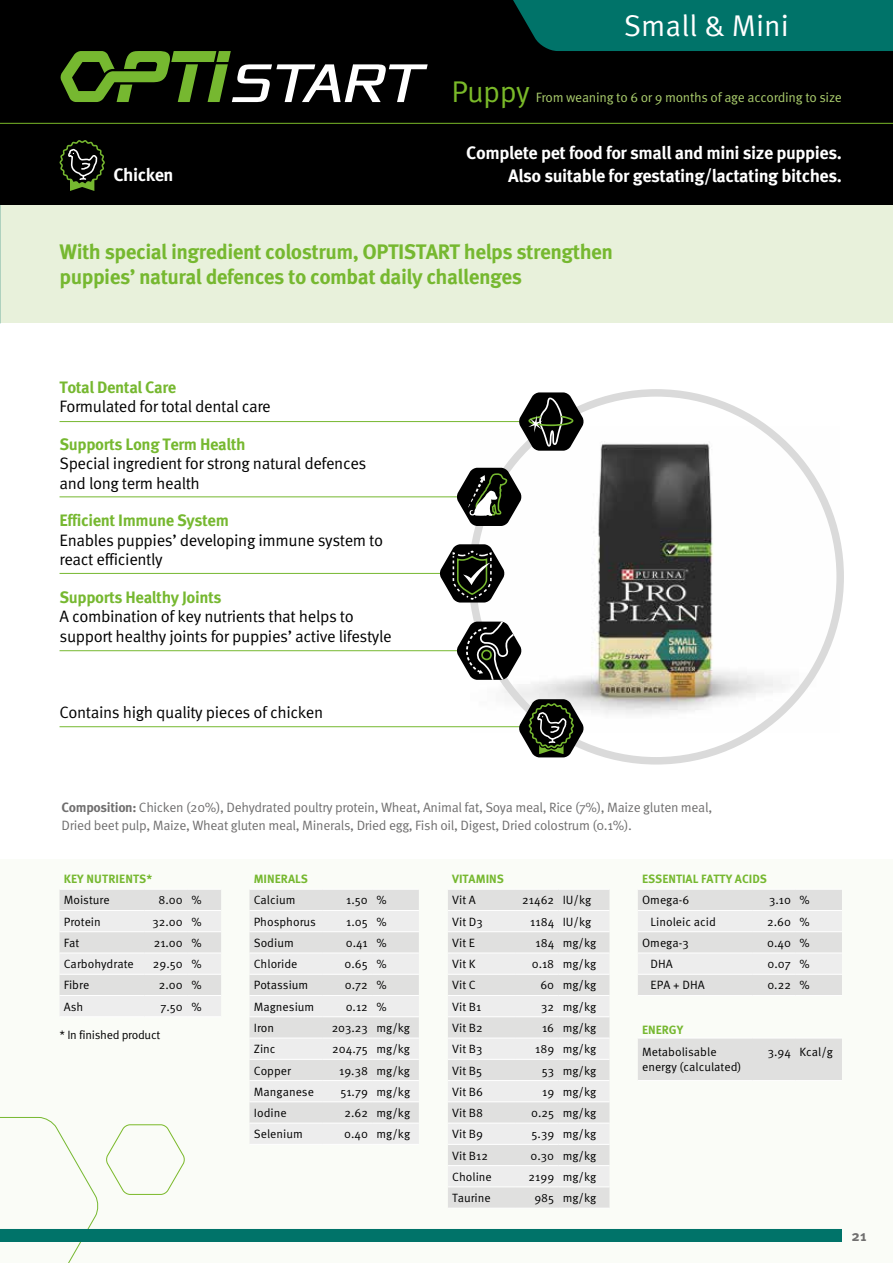
<style>
.page{position:relative;width:893px;height:1263px;background:#fff}
.page>*{position:absolute;margin:0;border:0;box-sizing:border-box;transform-origin:0 0}
.t1{font:30px "Meta Pro Norm";color:#fff}
.t2{font:30px "Meta Pro Norm";letter-spacing:-.02em;color:#7ab929}
.t3{font:700 21px/25.5px "Meta Pro";letter-spacing:-.025em;color:#76b830}
.t4{font:700 18px "Meta Pro";letter-spacing:-.025em;color:#fff}
.t5{font:16.5px/19.5px "Meta Pro Norm";letter-spacing:-.025em;color:#000}
.t6{font:700 16.5px "Meta Pro";letter-spacing:-.025em;color:#76b830}
.t7{font:700 15px "Meta Pro";color:#706f6f}
.t8{font:13.5px/18px "Meta Pro Norm";letter-spacing:-.025em;color:#706f6f}
.t9{font:13.5px "Meta Pro Norm";letter-spacing:-.02em;color:#aacd6d}
.t10{font:12px/15px "Meta Pro Norm";color:#000}
.t11{font:700 12px "Meta Pro";color:#76b830}
.t12{font:12px "Meta Pro Norm";letter-spacing:-.025em;color:#000}
.s1{font-family:"Meta Pro";font-weight:700}
</style>
<div class="page">
<div style="left:0;top:859px;width:893px;height:404px;background:#fafcf7"></div>
<div style="left:0;top:179px;width:893px;height:144px;background:#e8f1db"></div>
<img style="left:470px;top:426px;width:369px;height:306px">
<hr style="left:60px;top:650px;width:401px;height:1px;background:#76b830">
<hr style="left:60px;top:573px;width:401px;height:1px;background:#76b830">
<hr style="left:60px;top:496px;width:403px;height:1px;background:#76b830">
<hr style="left:60px;top:726px;width:464px;height:1px;background:#76b830">
<hr style="left:60px;top:421px;width:482px;height:1px;background:#76b830">
<svg style="left:519px;top:699px;width:65px;height:58px"></svg>
<svg style="left:440px;top:544px;width:65px;height:58px"></svg>
<svg style="left:457px;top:622px;width:65px;height:58px"></svg>
<svg style="left:457px;top:468px;width:65px;height:58px"></svg>
<svg style="left:519px;top:392px;width:65px;height:59px"></svg>
<div style="left:0;top:0;width:893px;height:204px;background:#000"></div>
<svg style="left:60px;top:140px;width:45px;height:51px"></svg>
<div style="left:513px;top:0;width:380px;height:51px;background:#007369"></div>
<svg style="left:60px;top:51px;width:368px;height:51px"></svg>
<svg style="left:0;top:890px;width:842px;height:373px"></svg>
<hr style="left:0;top:123px;width:893px;height:1px;background:#7ab929">
<h1 class="t1" style="left:624px;top:3px;width:167px">Small &amp; Mini</h1>
<h1 class="t2" style="left:451px;top:69px;width:80px">Puppy</h1>
<p class="t9" style="left:536px;top:87px;width:308px">From weaning to 6 or 9 months of age according to size</p>
<h3 class="t4" style="left:466px;top:139px;width:377px">Complete pet food for small and mini size puppies.</h3>
<h3 class="t4" style="left:113px;top:160px;width:62px">Chicken</h3>
<h3 class="t4" style="left:508px;top:161px;width:335px">Also suitable for gestating/lactating bitches.</h3>
<h2 class="t3" style="left:60px;top:237px;width:555px">With special ingredient colostrum, OPTISTART helps strengthen puppies’ natural defences to combat daily challenges</h2>
<h3 class="t6" style="left:60px;top:374px;width:118px">Total Dental Care</h3>
<h3 class="t5" style="left:60px;top:395px;width:213px">Formulated for total dental care</h3>
<h3 class="t6" style="left:60px;top:431px;width:188px">Supports Long Term Health</h3>
<h3 class="t5" style="left:60px;top:453px;width:308px">Special ingredient for strong natural defences and long term health</h3>
<h3 class="t6" style="left:60px;top:507px;width:171px">Efficient Immune System</h3>
<h3 class="t5" style="left:60px;top:529px;width:325px">Enables puppies’ developing immune system to react efficiently</h3>
<h3 class="t6" style="left:60px;top:584px;width:164px">Supports Healthy Joints</h3>
<h3 class="t5" style="left:60px;top:606px;width:334px">A combination of key nutrients that helps to support healthy joints for puppies’ active lifestyle</h3>
<h3 class="t5" style="left:60px;top:702px;width:265px">Contains high quality pieces of chicken</h3>
<p class="t8" style="left:61px;top:798px;width:652px"><span class="s1">Composition:</span> Chicken (20%), Dehydrated poultry protein, Wheat, Animal fat, Soya meal, Rice (7%), Maize gluten meal,<br>Dried beet pulp, Maize, Wheat gluten meal, Minerals, Dried egg, Fish oil, Digest, Dried colostrum (0.1%).</p>
<p class="t11" style="left:64px;top:869px;width:90px">KEY NUTRIENTS*</p>
<p class="t10" style="left:64px;top:892px;width:47px">Moisture</p>
<p class="t10" style="left:159px;top:892px;width:45px">8.00 %</p>
<p class="t10" style="left:64px;top:913px;width:39px">Protein</p>
<p class="t10" style="left:153px;top:913px;width:51px">32.00 %</p>
<p class="t10" style="left:64px;top:934px;width:17px">Fat</p>
<p class="t10" style="left:154px;top:934px;width:49px">21.00 %</p>
<p class="t10" style="left:64px;top:956px;width:72px">Carbohydrate</p>
<p class="t10" style="left:153px;top:956px;width:50px">29.50 %</p>
<p class="t10" style="left:64px;top:977px;width:27px">Fibre</p>
<p class="t10" style="left:159px;top:977px;width:44px">2.00 %</p>
<p class="t10" style="left:64px;top:998px;width:21px">Ash</p>
<p class="t10" style="left:160px;top:998px;width:43px">7.50 %</p>
<p class="t12" style="left:60px;top:1026px;width:102px">* In finished product</p>
<p class="t11" style="left:254px;top:869px;width:56px">MINERALS</p>
<p class="t10" style="left:254px;top:892px;width:43px">Calcium</p>
<p class="t10" style="left:346px;top:892px;width:42px">1.50 %</p>
<p class="t10" style="left:254px;top:913px;width:64px">Phosphorus</p>
<p class="t10" style="left:346px;top:913px;width:42px">1.05 %</p>
<p class="t10" style="left:254px;top:934px;width:42px">Sodium</p>
<p class="t10" style="left:346px;top:934px;width:42px">0.41 %</p>
<p class="t10" style="left:254px;top:956px;width:45px">Chloride</p>
<p class="t10" style="left:345px;top:956px;width:44px">0.65 %</p>
<p class="t10" style="left:254px;top:977px;width:56px">Potassium</p>
<p class="t10" style="left:345px;top:977px;width:43px">0.72 %</p>
<p class="t10" style="left:254px;top:998px;width:62px">Magnesium</p>
<p class="t10" style="left:346px;top:998px;width:42px">0.12 %</p>
<p class="t10" style="left:254px;top:1019px;width:22px">Iron</p>
<p class="t10" style="left:332px;top:1019px;width:80px">203.23 mg/kg</p>
<p class="t10" style="left:254px;top:1041px;width:23px">Zinc</p>
<p class="t10" style="left:332px;top:1041px;width:79px">204.75 mg/kg</p>
<p class="t10" style="left:254px;top:1062px;width:39px">Copper</p>
<p class="t10" style="left:339px;top:1062px;width:72px">19.38 mg/kg</p>
<p class="t10" style="left:254px;top:1083px;width:62px">Manganese</p>
<p class="t10" style="left:340px;top:1083px;width:71px">51.79 mg/kg</p>
<p class="t10" style="left:254px;top:1104px;width:34px">Iodine</p>
<p class="t10" style="left:344px;top:1104px;width:67px">2.62 mg/kg</p>
<p class="t10" style="left:254px;top:1126px;width:51px">Selenium</p>
<p class="t10" style="left:344px;top:1126px;width:68px">0.40 mg/kg</p>
<p class="t11" style="left:452px;top:869px;width:53px">VITAMINS</p>
<p class="t10" style="left:452px;top:892px;width:25px">Vit A</p>
<p class="t10" style="left:522px;top:892px;width:71px">21462 IU/kg</p>
<p class="t10" style="left:452px;top:913px;width:32px">Vit D3</p>
<p class="t10" style="left:530px;top:913px;width:63px">1184 IU/kg</p>
<p class="t10" style="left:452px;top:934px;width:25px">Vit E</p>
<p class="t10" style="left:535px;top:934px;width:62px">184 mg/kg</p>
<p class="t10" style="left:452px;top:956px;width:25px">Vit K</p>
<p class="t10" style="left:532px;top:956px;width:66px">0.18 mg/kg</p>
<p class="t10" style="left:452px;top:977px;width:25px">Vit C</p>
<p class="t10" style="left:540px;top:977px;width:58px">60 mg/kg</p>
<p class="t10" style="left:452px;top:998px;width:31px">Vit B1</p>
<p class="t10" style="left:541px;top:998px;width:57px">32 mg/kg</p>
<p class="t10" style="left:452px;top:1019px;width:32px">Vit B2</p>
<p class="t10" style="left:542px;top:1019px;width:56px">16 mg/kg</p>
<p class="t10" style="left:452px;top:1041px;width:32px">Vit B3</p>
<p class="t10" style="left:535px;top:1041px;width:63px">189 mg/kg</p>
<p class="t10" style="left:452px;top:1062px;width:32px">Vit B5</p>
<p class="t10" style="left:542px;top:1062px;width:56px">53 mg/kg</p>
<p class="t10" style="left:452px;top:1083px;width:32px">Vit B6</p>
<p class="t10" style="left:542px;top:1083px;width:56px">19 mg/kg</p>
<p class="t10" style="left:452px;top:1104px;width:33px">Vit B8</p>
<p class="t10" style="left:531px;top:1104px;width:67px">0.25 mg/kg</p>
<p class="t10" style="left:452px;top:1126px;width:32px">Vit B9</p>
<p class="t10" style="left:532px;top:1126px;width:66px">5.39 mg/kg</p>
<p class="t10" style="left:452px;top:1147px;width:37px">Vit B12</p>
<p class="t10" style="left:531px;top:1147px;width:67px">0.30 mg/kg</p>
<p class="t10" style="left:452px;top:1168px;width:41px">Choline</p>
<p class="t10" style="left:529px;top:1168px;width:69px">2199 mg/kg</p>
<p class="t10" style="left:452px;top:1190px;width:40px">Taurine</p>
<p class="t10" style="left:534px;top:1190px;width:64px">985 mg/kg</p>
<p class="t11" style="left:642px;top:869px;width:126px">ESSENTIAL FATTY ACIDS</p>
<p class="t10" style="left:642px;top:892px;width:49px">Omega-6</p>
<p class="t10" style="left:769px;top:892px;width:42px">3.10 %</p>
<p class="t10" style="left:651px;top:913px;width:67px">Linoleic acid</p>
<p class="t10" style="left:767px;top:913px;width:44px">2.60 %</p>
<p class="t10" style="left:642px;top:934px;width:48px">Omega-3</p>
<p class="t10" style="left:767px;top:934px;width:44px">0.40 %</p>
<p class="t10" style="left:651px;top:956px;width:24px">DHA</p>
<p class="t10" style="left:768px;top:956px;width:44px">0.07 %</p>
<p class="t10" style="left:651px;top:977px;width:56px">EPA + DHA</p>
<p class="t10" style="left:767px;top:977px;width:44px">0.22 %</p>
<p class="t11" style="left:642px;top:1020px;width:43px">ENERGY</p>
<p class="t10" style="left:642px;top:1043px;width:101px">Metabolisable energy (calculated)</p>
<p class="t10" style="left:768px;top:1043px;width:67px">3.94 Kcal/g</p>
<p class="t7" style="left:851px;top:1224px;width:16px">21</p>
</div>
